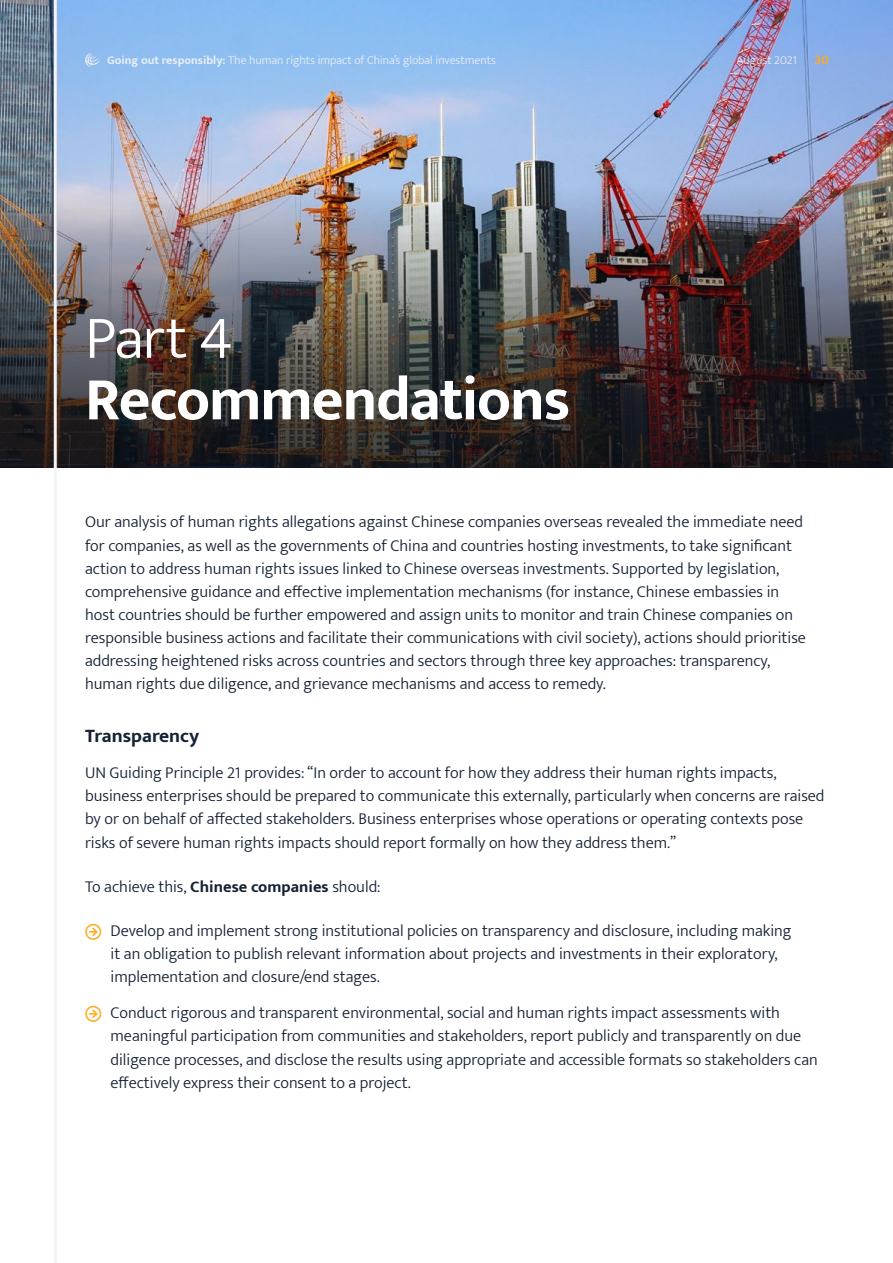
<style>
.page{position:relative;width:893px;height:1263px;background:#fff}
.page>*{position:absolute;margin:0;border:0;box-sizing:border-box;transform-origin:0 0}
.Large_title{font:700 61.5px/61.5px "Mukta";letter-spacing:-.02em;color:#fff}
.Tiny_title{font:700 19.5px "Mukta";color:#152234}
.Body{font:300 16.5px/23.1px "Mukta";color:#152234}
.t1{font:700 13.5px "Mukta";color:#ffaa23}
.t2{font:300 12px "Mukta";color:#f3f4f5}
.s1{font-weight:700}
.s2{font-weight:300}
</style>
<div class="page">
<img style="left:0;top:0;width:893px;height:468px">
<hr style="left:54px;top:0;width:3px;height:1263px;background:#f3f4f5">
<svg style="left:85px;top:53px;width:15px;height:14px"></svg>
<p class="t2" style="left:107px;top:53px;width:390px"><span class="s1">Going out responsibly:</span> The human rights impact of China’s global investments</p>
<p class="t2" style="left:736px;top:53px;width:62px">August 2021</p>
<p class="t1" style="left:814px;top:51px;width:16px">30</p>
<p class="Large_title" style="left:85px;top:306px;width:487px"><span class="s2">Part 4<br></span>Recommendations</p>
<p class="Body" style="left:85px;top:510px;width:722px">Our analysis of human rights allegations against Chinese companies overseas revealed the immediate need for companies, as well as the governments of China and countries hosting investments, to take significant action to address human rights issues linked to Chinese overseas investments. Supported by legislation, comprehensive guidance and effective implementation mechanisms (for instance, Chinese embassies in host countries should be further empowered and assign units to monitor and train Chinese companies on responsible business actions and facilitate their communications with civil society), actions should prioritise addressing heightened risks across countries and sectors through three key approaches: transparency, human rights due diligence, and grievance mechanisms and access to remedy.</p>
<p class="Tiny_title" style="left:85px;top:724px;width:116px">Transparency</p>
<p class="Body" style="left:85px;top:761px;width:741px">UN Guiding Principle 21 provides: “In order to account for how they address their human rights impacts, business enterprises should be prepared to communicate this externally, particularly when concerns are raised by or on behalf of affected stakeholders. Business enterprises whose operations or operating contexts pose risks of severe human rights impacts should report formally on how they address them.”</p>
<p class="Body" style="left:85px;top:875px;width:297px">To achieve this, <span class="s1">Chinese companies</span> should:</p>
<p class="Body" style="left:111px;top:919px;width:682px">Develop and implement strong institutional policies on transparency and disclosure, including making it an obligation to publish relevant information about projects and investments in their exploratory, implementation and closure/end stages.</p>
<p class="Body" style="left:111px;top:1001px;width:709px">Conduct rigorous and transparent environmental, social and human rights impact assessments with meaningful participation from communities and stakeholders, report publicly and transparently on due diligence processes, and disclose the results using appropriate and accessible formats so stakeholders can effectively express their consent to a project.</p>
</div>
